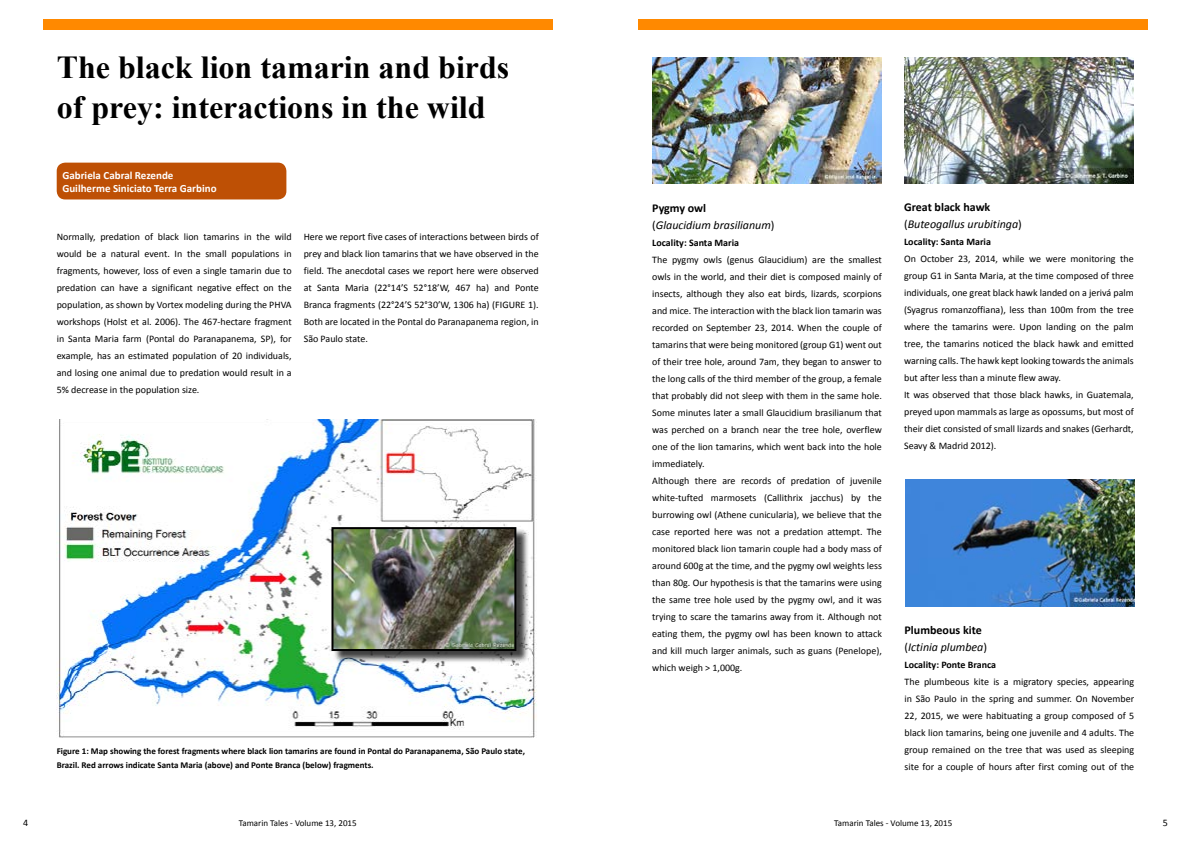
<style>
.page{position:relative;width:1191px;height:842px;background:#fff}
.page>*{position:absolute;margin:0;border:0;box-sizing:border-box;transform-origin:0 0}
.t1{font:700 32px/40px "Times New Roman";color:#000}
.t2{font:italic 12px/17px "Calibri";color:#000}
.t3{font:700 11px/13.2px "Calibri";color:#fff}
.t4{font:10px/17px "Calibri";color:#000;text-align:justify}
.t5{font:700 10px "Calibri";color:#000}
.t6{font:700 9px/14px "Calibri";color:#000}
.t7{font:9px "Calibri";color:#000}
.s1{font-weight:700;font-style:normal}
.s2{font-style:normal}
</style>
<div class="page">
<div style="left:43px;top:19px;width:509px;height:11px;background:#ff8900"></div>
<div style="left:638px;top:19px;width:509px;height:11px;background:#ff8900"></div>
<div style="left:57px;top:163px;width:229px;height:36px;background:#be5005;border-radius:9px"></div>
<img style="left:57px;top:420px;width:480px;height:318px">
<div style="left:333px;top:529px;width:196px;height:135px;background:#000;opacity:.75"></div>
<img style="left:334px;top:530px;width:179px;height:118px">
<div style="left:331px;top:527px;width:185px;height:124px;border:2px solid #000"></div>
<img style="left:652px;top:57px;width:230px;height:127px">
<img style="left:904px;top:57px;width:229px;height:127px">
<img style="left:905px;top:480px;width:229px;height:126px">
<h1 class="t1" style="left:57px;top:47px;width:454px">The black lion tamarin and birds of prey: interactions in the wild</h1>
<p class="t3" style="left:62px;top:168px;width:156px">Gabriela Cabral Rezende<br>Guilherme Siniciato Terra Garbino</p>
<p class="t4" style="left:57px;top:228px;width:236px">Normally, predation of black lion tamarins in the wild would be a natural event. In the small populations in fragments, however, loss of even a single tamarin due to predation can have a significant negative effect on the population, as shown by Vortex modeling during the PHVA workshops (Holst et al. 2006). The 467-hectare fragment in Santa Maria farm (Pontal do Paranapanema, SP), for example, has an estimated population of 20 individuals, and losing one animal due to predation would result in a 5% decrease in the population size.</p>
<p class="t4" style="left:304px;top:228px;width:236px">Here we report five cases of interactions between birds of prey and black lion tamarins that we have observed in the field. The anecdotal cases we report here were observed at Santa Maria (22°14’S 52°18’W, 467 ha) and Ponte Branca fragments (22°24’S 52°30’W, 1306 ha) (FIGURE 1).<br>Both are located in the Pontal do Paranapanema region, in São Paulo state.</p>
<p class="t6" style="left:57px;top:744px;width:470px">Figure 1: Map showing the forest fragments where black lion tamarins are found in Pontal do Paranapanema, São Paulo state,<br>Brazil. Red arrows indicate Santa Maria (above) and Ponte Branca (below) fragments.</p>
<p class="t2" style="left:652px;top:199px;width:124px"><span class="s1">Pygmy owl<br></span><span class="s2">(</span>Glaucidium brasilianum<span class="s2">)</span></p>
<p class="t5" style="left:652px;top:236px;width:88px">Locality: Santa Maria</p>
<p class="t4" style="left:652px;top:251px;width:231px;text-align:left">The pygmy owls (genus Glaucidium) are the smallest owls in the world, and their diet is composed mainly of insects, although they also eat birds, lizards, scorpions and mice. The interaction with the black lion tamarin was recorded on September 23, 2014. When the couple of tamarins that were being monitored (group G1) went out of their tree hole, around 7am, they began to answer to the long calls of the third member of the group, a female that probably did not sleep with them in the same hole.<br>Some minutes later a small Glaucidium brasilianum that was perched on a branch near the tree hole, overflew one of the lion tamarins, which went back into the hole immediately.<br>Although there are records of predation of juvenile white-tufted marmosets (Callithrix jacchus) by the burrowing owl (Athene cunicularia), we believe that the case reported here was not a predation attempt. The monitored black lion tamarin couple had a body mass of around 600g at the time, and the pygmy owl weights less than 80g. Our hypothesis is that the tamarins were using the same tree hole used by the pygmy owl, and it was trying to scare the tamarins away from it. Although not eating them, the pygmy owl has been known to attack and kill much larger animals, such as guans (Penelope), which weigh &gt; 1,000g.</p>
<p class="t2" style="left:904px;top:198px;width:119px"><span class="s1">Great black hawk </span><span class="s2">(</span>Buteogallus urubitinga<span class="s2">)</span></p>
<p class="t5" style="left:904px;top:236px;width:88px">Locality: Santa Maria</p>
<p class="t4" style="left:904px;top:250px;width:231px;text-align:left">On October 23, 2014, while we were monitoring the group G1 in Santa Maria, at the time composed of three individuals, one great black hawk landed on a jerivá palm (Syagrus romanzoffiana), less than 100m from the tree where the tamarins were. Upon landing on the palm tree, the tamarins noticed the black hawk and emitted warning calls. The hawk kept looking towards the animals but after less than a minute flew away.<br>It was observed that those black hawks, in Guatemala, preyed upon mammals as large as opossums, but most of their diet consisted of small lizards and snakes (Gerhardt, Seavy &amp; Madrid 2012).</p>
<p class="t2" style="left:904px;top:621px;width:84px"><span class="s1">Plumbeous kite </span><span class="s2">(</span>Ictinia plumbea<span class="s2">)</span></p>
<p class="t5" style="left:904px;top:658px;width:93px">Locality: Ponte Branca</p>
<p class="t4" style="left:904px;top:673px;width:231px">The plumbeous kite is a migratory species, appearing in São Paulo in the spring and summer. On November 22, 2015, we were habituating a group composed of 5 black lion tamarins, being one juvenile and 4 adults. The group remained on the tree that was used as sleeping site for a couple of hours after first coming out of the</p>
<p class="t4" style="left:23px;top:814px;width:7px">4</p>
<p class="t7" style="left:239px;top:817px;width:119px">Tamarin Tales - Volume 13, 2015</p>
<p class="t7" style="left:834px;top:817px;width:119px">Tamarin Tales - Volume 13, 2015</p>
<p class="t4" style="left:1163px;top:814px;width:7px">5</p>
</div>
